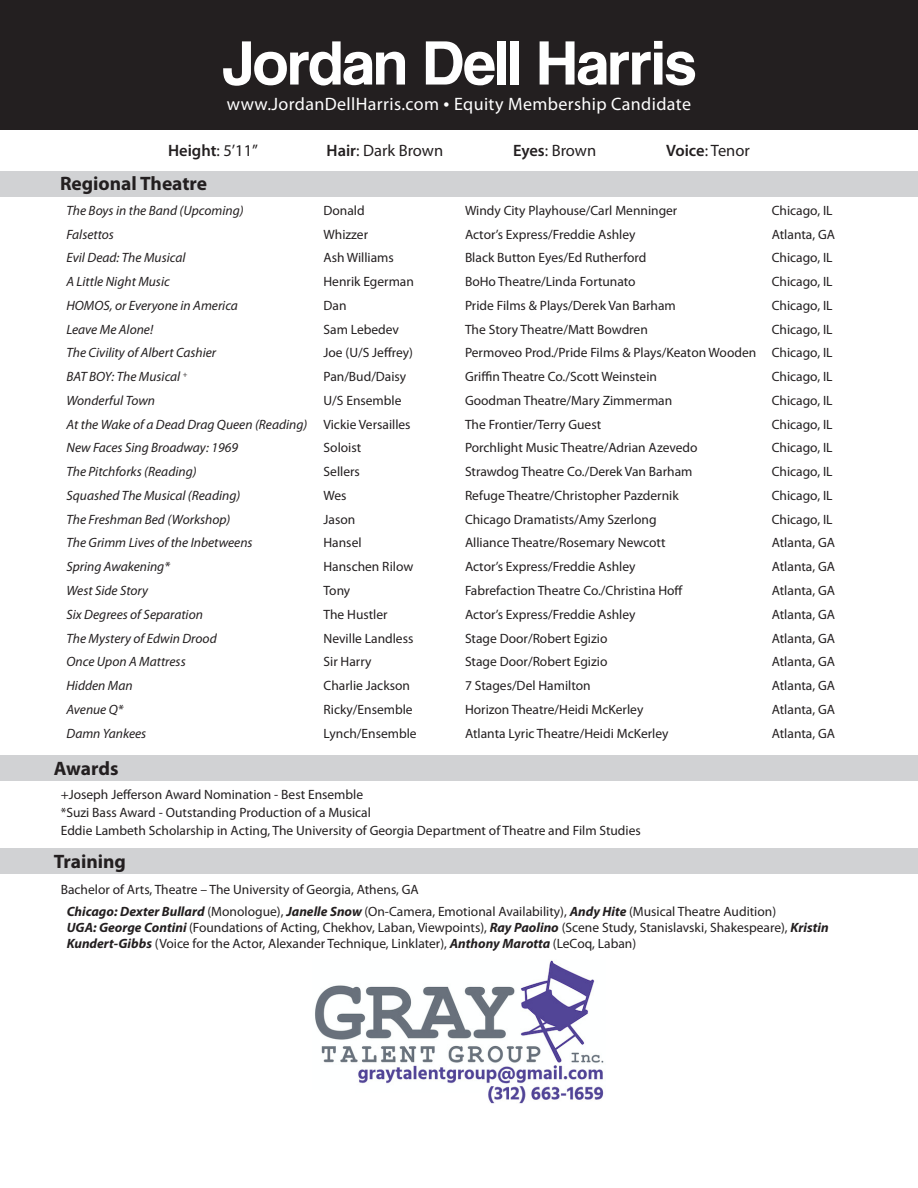
<style>
.page{position:relative;width:918px;height:1188px;background:#fff}
.page>*{position:absolute;margin:0;border:0;box-sizing:border-box;transform-origin:0 0}
.t1{font:60px "Coolvetica";letter-spacing:.01em;color:#fff}
.t2{font:700 19.5px "Myriad Pro";color:#231f20}
.t3{font:18px "Myriad Pro";letter-spacing:.02em;color:#fff}
.t4{font:16.5px "Myriad Pro";color:#231f20}
.t5{font:600 16.5px "Myriad Pro";color:#231f20}
.t6{font:13.5px/16.2px "Myriad Pro";color:#231f20}
.t7{font:italic 13.5px "Myriad Pro";color:#231f20}
.s1{font-size:21px}
.s2{font-weight:400}
.s3{font-weight:600}
.s4{font-weight:700;font-style:italic}
</style>
<div class="page">
<div style="left:0;top:0;width:918px;height:129px;background:#231f20"></div>
<div style="left:0;top:849px;width:918px;height:25px;background:#d1d2d4"></div>
<div style="left:0;top:756px;width:918px;height:25px;background:#d1d2d4"></div>
<div style="left:0;top:171px;width:918px;height:25px;background:#d1d2d4"></div>
<img style="left:315px;top:960px;width:289px;height:144px">
<p class="t1" style="left:223px;top:32px;width:474px">Jordan Dell Harris</p>
<p class="t3" style="left:227px;top:93px;width:466px">www.JordanDellHarris.com <span class="s1">•</span> Equity Membership Candidate</p>
<p class="t5" style="left:168px;top:140px;width:91px">Height<span class="s2">: 5’11”</span></p>
<p class="t4" style="left:327px;top:140px;width:118px"><span class="s3">Hair</span>: Dark Brown</p>
<p class="t4" style="left:513px;top:140px;width:85px"><span class="s3">Eyes</span>: Brown</p>
<p class="t4" style="left:666px;top:140px;width:85px"><span class="s3">Voice</span>: Tenor</p>
<p class="t2" style="left:60px;top:171px;width:149px">Regional Theatre</p>
<p class="t7" style="left:66px;top:202px;width:179px">The Boys in the Band (Upcoming)</p>
<p class="t6" style="left:324px;top:202px;width:43px">Donald</p>
<p class="t6" style="left:465px;top:202px;width:214px">Windy City Playhouse/Carl Menninger</p>
<p class="t6" style="left:772px;top:202px;width:62px">Chicago, IL</p>
<p class="t7" style="left:66px;top:226px;width:49px">Falsettos</p>
<p class="t6" style="left:324px;top:226px;width:46px">Whizzer</p>
<p class="t6" style="left:465px;top:226px;width:172px">Actor’s Express/Freddie Ashley</p>
<p class="t6" style="left:772px;top:226px;width:65px">Atlanta, GA</p>
<p class="t7" style="left:66px;top:249px;width:121px">Evil Dead: The Musical</p>
<p class="t6" style="left:324px;top:250px;width:72px">Ash Williams</p>
<p class="t6" style="left:465px;top:250px;width:183px">Black Button Eyes/Ed Rutherford</p>
<p class="t6" style="left:772px;top:250px;width:62px">Chicago, IL</p>
<p class="t7" style="left:66px;top:273px;width:105px">A Little Night Music</p>
<p class="t6" style="left:324px;top:273px;width:92px">Henrik Egerman</p>
<p class="t6" style="left:465px;top:273px;width:172px">BoHo Theatre/Linda Fortunato</p>
<p class="t6" style="left:772px;top:273px;width:62px">Chicago, IL</p>
<p class="t7" style="left:66px;top:297px;width:173px">HOMOS, or Everyone in America</p>
<p class="t6" style="left:324px;top:297px;width:24px">Dan</p>
<p class="t6" style="left:465px;top:297px;width:212px">Pride Films &amp; Plays/Derek Van Barham</p>
<p class="t6" style="left:772px;top:297px;width:62px">Chicago, IL</p>
<p class="t7" style="left:66px;top:321px;width:88px">Leave Me Alone!</p>
<p class="t6" style="left:324px;top:321px;width:77px">Sam Lebedev</p>
<p class="t6" style="left:465px;top:321px;width:184px">The Story Theatre/Matt Bowdren</p>
<p class="t6" style="left:772px;top:321px;width:62px">Chicago, IL</p>
<p class="t7" style="left:66px;top:345px;width:151px">The Civility of Albert Cashier</p>
<p class="t6" style="left:324px;top:345px;width:91px">Joe (U/S Jeffrey)</p>
<p class="t6" style="left:465px;top:345px;width:293px">Permoveo Prod./Pride Films &amp; Plays/Keaton Wooden</p>
<p class="t6" style="left:772px;top:345px;width:62px">Chicago, IL</p>
<p class="t7" style="left:66px;top:368px;width:122px">BAT BOY: The Musical <sup>+</sup></p>
<p class="t6" style="left:324px;top:368px;width:84px">Pan/Bud/Daisy</p>
<p class="t6" style="left:465px;top:368px;width:194px">Griffin Theatre Co./Scott Weinstein</p>
<p class="t6" style="left:772px;top:368px;width:62px">Chicago, IL</p>
<p class="t7" style="left:66px;top:392px;width:90px">Wonderful Town</p>
<p class="t6" style="left:324px;top:392px;width:80px">U/S Ensemble</p>
<p class="t6" style="left:465px;top:392px;width:209px">Goodman Theatre/Mary Zimmerman</p>
<p class="t6" style="left:772px;top:392px;width:62px">Chicago, IL</p>
<p class="t7" style="left:66px;top:416px;width:242px">At the Wake of a Dead Drag Queen (Reading)</p>
<p class="t6" style="left:324px;top:416px;width:89px">Vickie Versailles</p>
<p class="t6" style="left:465px;top:416px;width:138px">The Frontier/Terry Guest</p>
<p class="t6" style="left:772px;top:416px;width:62px">Chicago, IL</p>
<p class="t7" style="left:66px;top:440px;width:173px">New Faces Sing Broadway: 1969</p>
<p class="t6" style="left:324px;top:440px;width:39px">Soloist</p>
<p class="t6" style="left:465px;top:440px;width:234px">Porchlight Music Theatre/Adrian Azevedo</p>
<p class="t6" style="left:772px;top:440px;width:62px">Chicago, IL</p>
<p class="t7" style="left:66px;top:463px;width:132px">The Pitchforks (Reading)</p>
<p class="t6" style="left:324px;top:463px;width:38px">Sellers</p>
<p class="t6" style="left:465px;top:463px;width:229px">Strawdog Theatre Co./Derek Van Barham</p>
<p class="t6" style="left:772px;top:463px;width:62px">Chicago, IL</p>
<p class="t7" style="left:66px;top:487px;width:175px">Squashed The Musical (Reading)</p>
<p class="t6" style="left:324px;top:487px;width:25px">Wes</p>
<p class="t6" style="left:465px;top:487px;width:215px">Refuge Theatre/Christopher Pazdernik</p>
<p class="t6" style="left:772px;top:487px;width:62px">Chicago, IL</p>
<p class="t7" style="left:66px;top:511px;width:165px">The Freshman Bed (Workshop)</p>
<p class="t6" style="left:324px;top:511px;width:33px">Jason</p>
<p class="t6" style="left:465px;top:511px;width:193px">Chicago Dramatists/Amy Szerlong</p>
<p class="t6" style="left:772px;top:511px;width:62px">Chicago, IL</p>
<p class="t7" style="left:66px;top:535px;width:188px">The Grimm Lives of the Inbetweens</p>
<p class="t6" style="left:324px;top:535px;width:40px">Hansel</p>
<p class="t6" style="left:465px;top:535px;width:202px">Alliance Theatre/Rosemary Newcott</p>
<p class="t6" style="left:772px;top:535px;width:65px">Atlanta, GA</p>
<p class="t7" style="left:66px;top:558px;width:105px">Spring Awakening*</p>
<p class="t6" style="left:324px;top:558px;width:91px">Hanschen Rilow</p>
<p class="t6" style="left:465px;top:558px;width:172px">Actor’s Express/Freddie Ashley</p>
<p class="t6" style="left:772px;top:558px;width:65px">Atlanta, GA</p>
<p class="t7" style="left:66px;top:582px;width:83px">West Side Story</p>
<p class="t6" style="left:324px;top:582px;width:28px">Tony</p>
<p class="t6" style="left:465px;top:582px;width:219px">Fabrefaction Theatre Co./Christina Hoff</p>
<p class="t6" style="left:772px;top:582px;width:65px">Atlanta, GA</p>
<p class="t7" style="left:66px;top:606px;width:138px">Six Degrees of Separation</p>
<p class="t6" style="left:324px;top:606px;width:66px">The Hustler</p>
<p class="t6" style="left:465px;top:606px;width:172px">Actor’s Express/Freddie Ashley</p>
<p class="t6" style="left:772px;top:606px;width:65px">Atlanta, GA</p>
<p class="t7" style="left:66px;top:630px;width:152px">The Mystery of Edwin Drood</p>
<p class="t6" style="left:324px;top:630px;width:91px">Neville Landless</p>
<p class="t6" style="left:465px;top:630px;width:144px">Stage Door/Robert Egizio</p>
<p class="t6" style="left:772px;top:630px;width:65px">Atlanta, GA</p>
<p class="t7" style="left:66px;top:653px;width:121px">Once Upon A Mattress</p>
<p class="t6" style="left:324px;top:653px;width:49px">Sir Harry</p>
<p class="t6" style="left:465px;top:653px;width:144px">Stage Door/Robert Egizio</p>
<p class="t6" style="left:772px;top:653px;width:65px">Atlanta, GA</p>
<p class="t7" style="left:66px;top:677px;width:68px">Hidden Man</p>
<p class="t6" style="left:324px;top:677px;width:88px">Charlie Jackson</p>
<p class="t6" style="left:465px;top:677px;width:127px">7 Stages/Del Hamilton</p>
<p class="t6" style="left:772px;top:677px;width:65px">Atlanta, GA</p>
<p class="t7" style="left:66px;top:701px;width:58px">Avenue Q*</p>
<p class="t6" style="left:324px;top:701px;width:91px">Ricky/Ensemble</p>
<p class="t6" style="left:465px;top:701px;width:180px">Horizon Theatre/Heidi McKerley</p>
<p class="t6" style="left:772px;top:701px;width:65px">Atlanta, GA</p>
<p class="t7" style="left:66px;top:725px;width:81px">Damn Yankees</p>
<p class="t6" style="left:324px;top:725px;width:95px">Lynch/Ensemble</p>
<p class="t6" style="left:465px;top:725px;width:205px">Atlanta Lyric Theatre/Heidi McKerley</p>
<p class="t6" style="left:772px;top:725px;width:65px">Atlanta, GA</p>
<p class="t2" style="left:54px;top:756px;width:66px">Awards</p>
<p class="t6" style="left:61px;top:786px;width:304px">+Joseph Jefferson Award Nomination - Best Ensemble</p>
<p class="t6" style="left:61px;top:804px;width:312px">*Suzi Bass Award - Outstanding Production of a Musical</p>
<p class="t6" style="left:61px;top:822px;width:582px">Eddie Lambeth Scholarship in Acting, The University of Georgia Department of Theatre and Film Studies</p>
<p class="t2" style="left:54px;top:849px;width:74px">Training</p>
<p class="t6" style="left:61px;top:881px;width:360px">Bachelor of Arts, Theatre – The University of Georgia, Athens, GA</p>
<p class="t6" style="left:67px;top:903px;width:711px"><span class="s4">Chicago: Dexter Bullard</span> (Monologue), <span class="s4">Janelle Snow</span> (On-Camera, Emotional Availability), <span class="s4">Andy Hite</span> (Musical Theatre Audition)</p>
<p class="t6" style="left:67px;top:919px;width:763px"><span class="s4">UGA: George Contini</span> (Foundations of Acting, Chekhov, Laban, Viewpoints), <span class="s4">Ray Paolino</span> (Scene Study, Stanislavski, Shakespeare), <span class="s4">Kristin<br>Kundert-Gibbs</span> (Voice for the Actor, Alexander Technique, Linklater), <span class="s4">Anthony Marotta</span> (LeCoq, Laban)</p>
</div>
